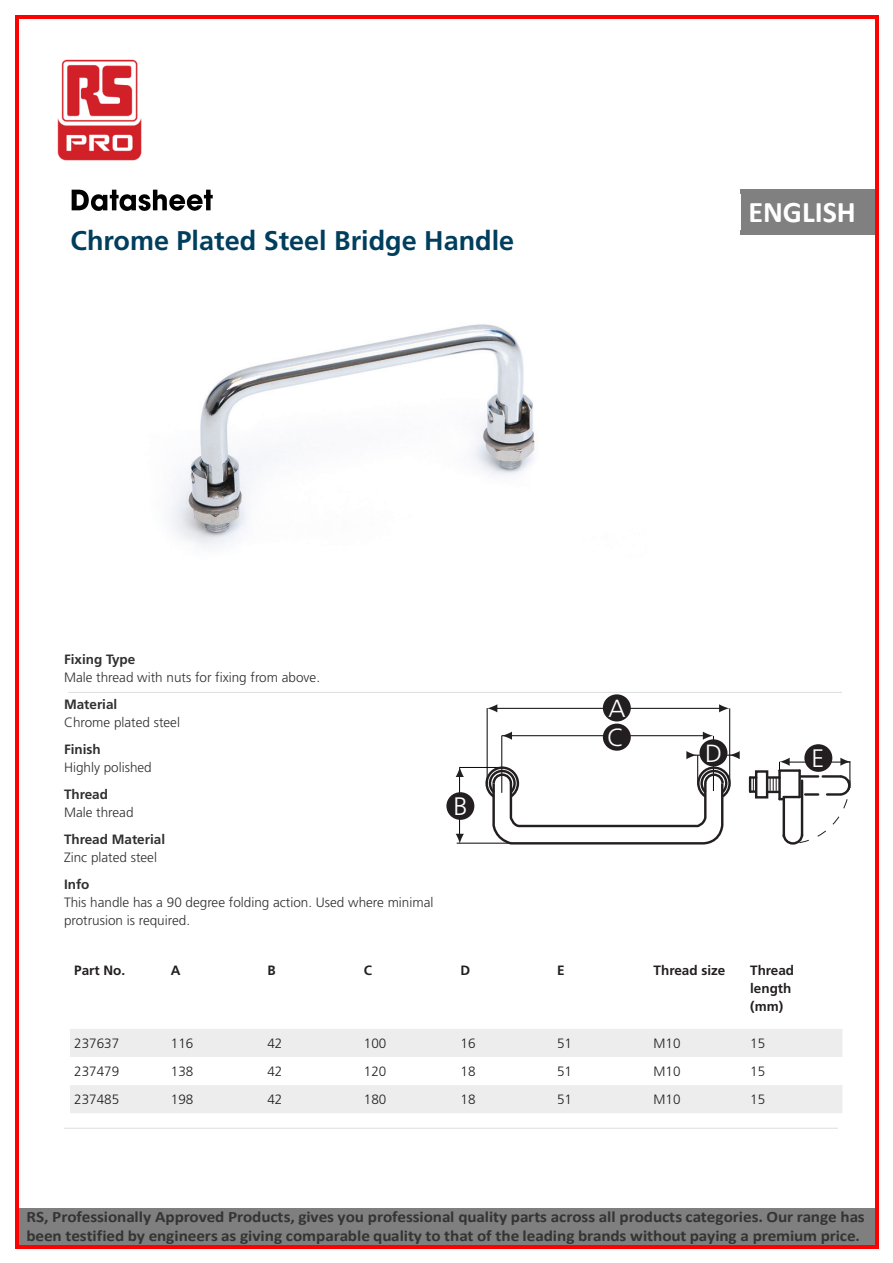
<style>
.page{position:relative;width:893px;height:1263px;background:#fff}
.page>*{position:absolute;margin:0;border:0;box-sizing:border-box;transform-origin:0 0}
.t1{font:700 30px "Calibri";color:#fff}
.t2{font:700 27px "Frutiger LT Std";color:#003e5e}
.Line_Drawing{font:300 25.35px "Frutiger LT Std";color:#fff}
.Line_Drawing-2{font:300 24.9px "Frutiger LT Std";color:#fff}
.t3{font:700 15.9px/19.2px "Calibri";letter-spacing:-.005em;color:#343434;scale:1.08 1}
.t4{font:300 13.5px/18px "Frutiger LT Std";color:#312f30}
.Rencol_Paragraph_LIG{font:300 13.5px "Frutiger LT Std";color:#231f20}
.t5{font:700 13.5px "Frutiger LT Std";color:#312f30}
.Rencol_Paragraph_BOL{font:700 13.5px/18px "Frutiger LT Std";color:#231f20}
.s1{font-size:15px}
</style>
<div class="page">
<img style="left:167px;top:324px;width:368px;height:224px">
<hr style="left:501px;top:736px;width:1px;height:57px;background:#050504">
<hr style="left:459px;top:767px;width:44px;height:1px;background:#050504">
<hr style="left:457px;top:843px;width:55px;height:1px;background:#050504">
<hr style="left:459px;top:768px;width:1px;height:72px;background:#050504">
<hr style="left:713px;top:736px;width:1px;height:55px;background:#050504">
<hr style="left:502px;top:735px;width:205px;height:1px;background:#050504">
<svg style="left:456px;top:767px;width:8px;height:10px"></svg>
<svg style="left:456px;top:834px;width:8px;height:10px"></svg>
<div style="left:446px;top:792px;width:28px;height:28px;background:#231f20;border-radius:50%"></div>
<div style="left:603px;top:724px;width:28px;height:27px;background:#231f20;border-radius:50%"></div>
<svg style="left:502px;top:732px;width:10px;height:8px"></svg>
<svg style="left:703px;top:732px;width:10px;height:8px"></svg>
<hr style="left:697px;top:755px;width:1px;height:30px;background:#050504">
<hr style="left:694px;top:755px;width:41px;height:1px;background:#050504">
<div style="left:699px;top:739px;width:28px;height:27px;background:#231f20;border-radius:50%"></div>
<svg style="left:730px;top:751px;width:10px;height:8px"></svg>
<svg style="left:686px;top:751px;width:11px;height:8px"></svg>
<hr style="left:487px;top:708px;width:1px;height:75px;background:#050504">
<hr style="left:729px;top:708px;width:1px;height:74px;background:#050504">
<hr style="left:495px;top:708px;width:229px;height:1px;background:#050504">
<div style="left:603px;top:694px;width:28px;height:27px;background:#231f20;border-radius:50%"></div>
<svg style="left:487px;top:704px;width:10px;height:8px"></svg>
<svg style="left:719px;top:704px;width:10px;height:8px"></svg>
<div style="left:804px;top:744px;width:28px;height:28px;background:#231f20;border-radius:50%"></div>
<svg style="left:484px;top:765px;width:247px;height:80px"></svg>
<div style="left:755px;top:770px;width:13px;height:28px;border:2px solid #231f20"></div>
<svg style="left:767px;top:758px;width:84px;height:87px"></svg>
<svg style="left:749px;top:776px;width:7px;height:17px"></svg>
<hr style="left:68px;top:692px;width:774px;height:1px;background:#dcdddf">
<svg style="left:70px;top:1029px;width:772px;height:84px;fill:#ededee"></svg>
<img style="left:71px;top:189px;width:142px;height:22px">
<hr style="left:64px;top:1128px;width:774px;height:1px;background:#dcdddf">
<div style="left:19px;top:1226px;width:857px;height:18px;background:#7f7f7f"></div>
<div style="left:19px;top:1208px;width:857px;height:19px;background:#7f7f7f"></div>
<div style="left:740px;top:189px;width:136px;height:5px;background:#808080"></div>
<div style="left:740px;top:194px;width:8px;height:36px;background:#808080"></div>
<div style="left:867px;top:194px;width:9px;height:36px;background:#808080"></div>
<div style="left:740px;top:230px;width:136px;height:5px;background:#808080"></div>
<div style="left:748px;top:194px;width:119px;height:36px;background:#808080"></div>
<img style="left:57px;top:59px;width:85px;height:102px">
<hr style="left:18px;top:15px;width:857px;height:3px;background:#f00">
<hr style="left:15px;top:18px;width:3px;height:1227px;background:#f00">
<hr style="left:875px;top:18px;width:3px;height:1227px;background:#f00">
<hr style="left:18px;top:1245px;width:857px;height:3px;background:#f00">
<p class="t2" style="left:71px;top:225px;width:445px">Chrome Plated Steel Bridge Handle</p>
<h1 class="t1" style="left:748px;top:199px;width:109px">ENGLISH</h1>
<p class="t5" style="left:64px;top:651px;width:73px">Fixing Type</p>
<p class="t4" style="left:64px;top:668px;width:258px">Male thread with nuts for fixing from above.</p>
<p class="t5" style="left:64px;top:696px;width:55px">Material</p>
<p class="t4" style="left:64px;top:713px;width:118px">Chrome plated steel</p>
<p class="t5" style="left:64px;top:741px;width:38px">Finish</p>
<p class="t4" style="left:64px;top:758px;width:89px">Highly polished</p>
<p class="t5" style="left:64px;top:786px;width:46px">Thread</p>
<p class="t4" style="left:64px;top:803px;width:71px">Male thread</p>
<p class="t5" style="left:64px;top:831px;width:103px">Thread Material</p>
<p class="t4" style="left:64px;top:848px;width:95px">Zinc plated steel</p>
<p class="t5" style="left:64px;top:876px;width:27px">Info</p>
<p class="t4" style="left:64px;top:893px;width:371px">This handle has a 90 degree folding action. Used where minimal protrusion is required.</p>
<p class="Line_Drawing" style="left:454px;top:792px;width:16px">B</p>
<p class="Line_Drawing-2" style="left:609px;top:694px;width:19px">A</p>
<p class="Line_Drawing-2" style="left:607px;top:723px;width:19px">C</p>
<p class="Line_Drawing-2" style="left:705px;top:739px;width:19px">D</p>
<p class="Line_Drawing" style="left:811px;top:744px;width:14px">E</p>
<p class="Rencol_Paragraph_BOL" style="left:74px;top:961px;width:53px">Part No.</p>
<p class="Rencol_Paragraph_BOL" style="left:171px;top:961px;width:11px">A</p>
<p class="Rencol_Paragraph_BOL" style="left:267px;top:961px;width:10px">B</p>
<p class="Rencol_Paragraph_BOL" style="left:364px;top:961px;width:10px">C</p>
<p class="Rencol_Paragraph_BOL" style="left:460px;top:961px;width:11px">D</p>
<p class="Rencol_Paragraph_BOL" style="left:557px;top:961px;width:9px">E</p>
<p class="Rencol_Paragraph_BOL" style="left:654px;top:961px;width:73px">Thread size</p>
<p class="Rencol_Paragraph_BOL" style="left:750px;top:961px;width:46px">Thread length</p>
<p class="Rencol_Paragraph_BOL" style="left:750px;top:997px;width:34px">(mm)</p>
<p class="Rencol_Paragraph_LIG" style="left:74px;top:1036px;width:47px">237637</p>
<p class="Rencol_Paragraph_LIG" style="left:171px;top:1036px;width:24px">116</p>
<p class="Rencol_Paragraph_LIG" style="left:267px;top:1036px;width:17px">42</p>
<p class="Rencol_Paragraph_LIG" style="left:364px;top:1036px;width:24px">100</p>
<p class="Rencol_Paragraph_LIG" style="left:460px;top:1036px;width:17px">16</p>
<p class="Rencol_Paragraph_LIG" style="left:557px;top:1036px;width:17px">51</p>
<p class="Rencol_Paragraph_LIG" style="left:654px;top:1036px;width:29px">M10</p>
<p class="Rencol_Paragraph_LIG" style="left:750px;top:1036px;width:17px">15</p>
<p class="Rencol_Paragraph_LIG" style="left:74px;top:1064px;width:47px">237479</p>
<p class="Rencol_Paragraph_LIG" style="left:171px;top:1064px;width:24px">138</p>
<p class="Rencol_Paragraph_LIG" style="left:267px;top:1064px;width:17px">42</p>
<p class="Rencol_Paragraph_LIG" style="left:364px;top:1064px;width:24px">120</p>
<p class="Rencol_Paragraph_LIG" style="left:460px;top:1064px;width:17px">18</p>
<p class="Rencol_Paragraph_LIG" style="left:557px;top:1064px;width:17px">51</p>
<p class="Rencol_Paragraph_LIG" style="left:654px;top:1064px;width:29px">M10</p>
<p class="Rencol_Paragraph_LIG" style="left:750px;top:1064px;width:17px">15</p>
<p class="Rencol_Paragraph_LIG" style="left:74px;top:1092px;width:47px">237485</p>
<p class="Rencol_Paragraph_LIG" style="left:171px;top:1092px;width:24px">198</p>
<p class="Rencol_Paragraph_LIG" style="left:267px;top:1092px;width:17px">42</p>
<p class="Rencol_Paragraph_LIG" style="left:364px;top:1092px;width:24px">180</p>
<p class="Rencol_Paragraph_LIG" style="left:460px;top:1092px;width:17px">18</p>
<p class="Rencol_Paragraph_LIG" style="left:557px;top:1092px;width:17px">51</p>
<p class="Rencol_Paragraph_LIG" style="left:654px;top:1092px;width:29px">M10</p>
<p class="Rencol_Paragraph_LIG" style="left:750px;top:1092px;width:17px">15</p>
<p class="t3" style="left:26px;top:1208px;width:778px">RS, Professionally Approved Products, gives you professional quality parts across all products categories. Our range has been testified by engineers as giving comparable quality to that of the leading brands without paying a premium price<span class="s1">.</span></p>
</div>
